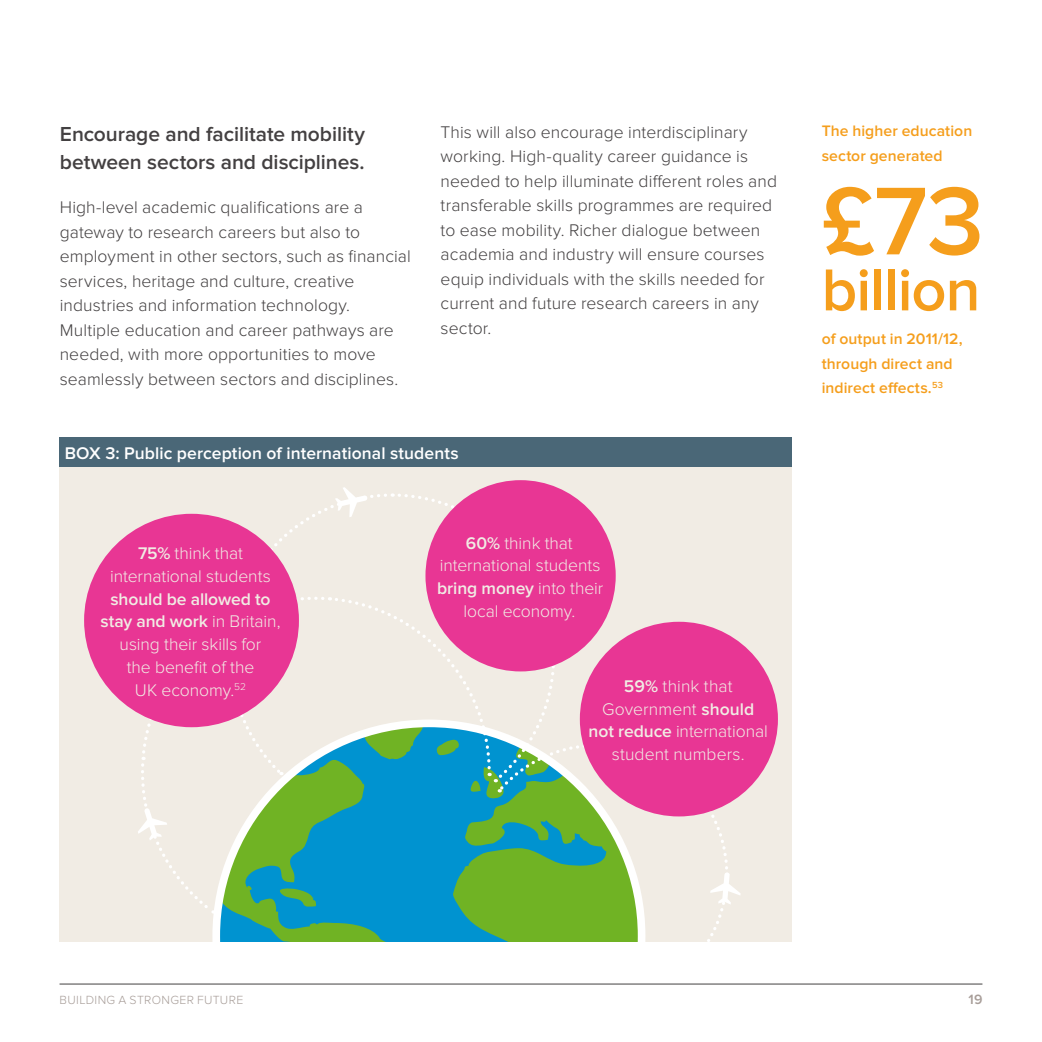
<style>
.page{position:relative;width:1042px;height:1042px;background:#fff}
.page>*{position:absolute;margin:0;border:0;box-sizing:border-box;transform-origin:0 0}
.t1{font:600 99.75px "Proxima Nova";color:#f59e1c}
.t2{font:600 61.25px "Proxima Nova";color:#f59e1c}
.t3{font:600 21px/28px "Proxima Nova";letter-spacing:-.005em;color:#434041}
.t4{font:300 17.5px/24.5px "Proxima Nova";letter-spacing:.005em;color:#434041}
.t5{font:300 17.5px/22.8px "Proxima Nova";letter-spacing:-.005em;color:#f1ece4;text-align:center}
.t6{font:600 17.5px "Proxima Nova";letter-spacing:.005em;color:#fff}
.t7{font:600 15.75px/24.5px "Proxima Nova";letter-spacing:.005em;color:#f59e1c}
.t8{font:600 14px "Proxima Nova";color:#a89e99}
.t9{font:300 12.25px "Proxima Nova";letter-spacing:.03em;color:#a89e99}
.s1{font-weight:600}
</style>
<div class="page">
<div style="left:60px;top:437px;width:732px;height:506px;background:#f1ece4"></div>
<div style="left:84px;top:514px;width:215px;height:213px;background:#e83694;border-radius:50%"></div>
<div style="left:580px;top:622px;width:198px;height:194px;background:#e83694;border-radius:50%"></div>
<svg style="left:138px;top:487px;width:602px;height:456px"></svg>
<div style="left:60px;top:437px;width:732px;height:30px;background:#4a6777"></div>
<div style="left:425px;top:480px;width:191px;height:191px;background:#e83694;border-radius:50%"></div>
<hr style="left:60px;top:983px;width:922px;height:1px;background:#434041">
<p class="t3" style="left:60px;top:120px;width:307px">Encourage and facilitate mobility between sectors and disciplines.</p>
<p class="t4" style="left:60px;top:195px;width:352px">High-level academic qualifications are a gateway to research careers but also to employment in other sectors, such as financial services, heritage and culture, creative industries and information technology.<br>Multiple education and career pathways are needed, with more opportunities to move seamlessly between sectors and disciplines.</p>
<p class="t4" style="left:441px;top:120px;width:338px">This will also encourage interdisciplinary working. High-quality career guidance is needed to help illuminate different roles and transferable skills programmes are required to ease mobility. Richer dialogue between academia and industry will ensure courses equip individuals with the skills needed for current and future research careers in any sector.</p>
<p class="t7" style="left:821px;top:119px;width:152px">The higher education sector generated</p>
<h1 class="t1" style="left:821px;top:164px;width:164px">£73</h1>
<h2 class="t2" style="left:821px;top:255px;width:160px">billion</h2>
<p class="t7" style="left:821px;top:327px;width:142px">of output in 2011/12, through direct and indirect effects.<sup>53</sup></p>
<p class="t6" style="left:65px;top:443px;width:395px">Box 3: Public perception of international students</p>
<p class="t5" style="left:110px;top:542px;width:162px"><span class="s1">75%</span> think that international students</p>
<p class="t5" style="left:101px;top:588px;width:181px"><span class="s1">should be allowed to stay and work</span> in Britain, using their skills for<br>the benefit of the<br>UK economy.<sup>52</sup></p>
<p class="t5" style="left:437px;top:531px;width:168px"><span class="s1">60%</span> think that international students <span class="s1">bring money</span> into their local economy.</p>
<p class="t5" style="left:588px;top:675px;width:181px"><span class="s1">59%</span> think that<br>Government <span class="s1">should not reduce</span> international student numbers.</p>
<p class="t9" style="left:60px;top:993px;width:185px">BUILDING A STRONGER FUTURE</p>
<p class="t8" style="left:968px;top:991px;width:16px">19</p>
</div>
